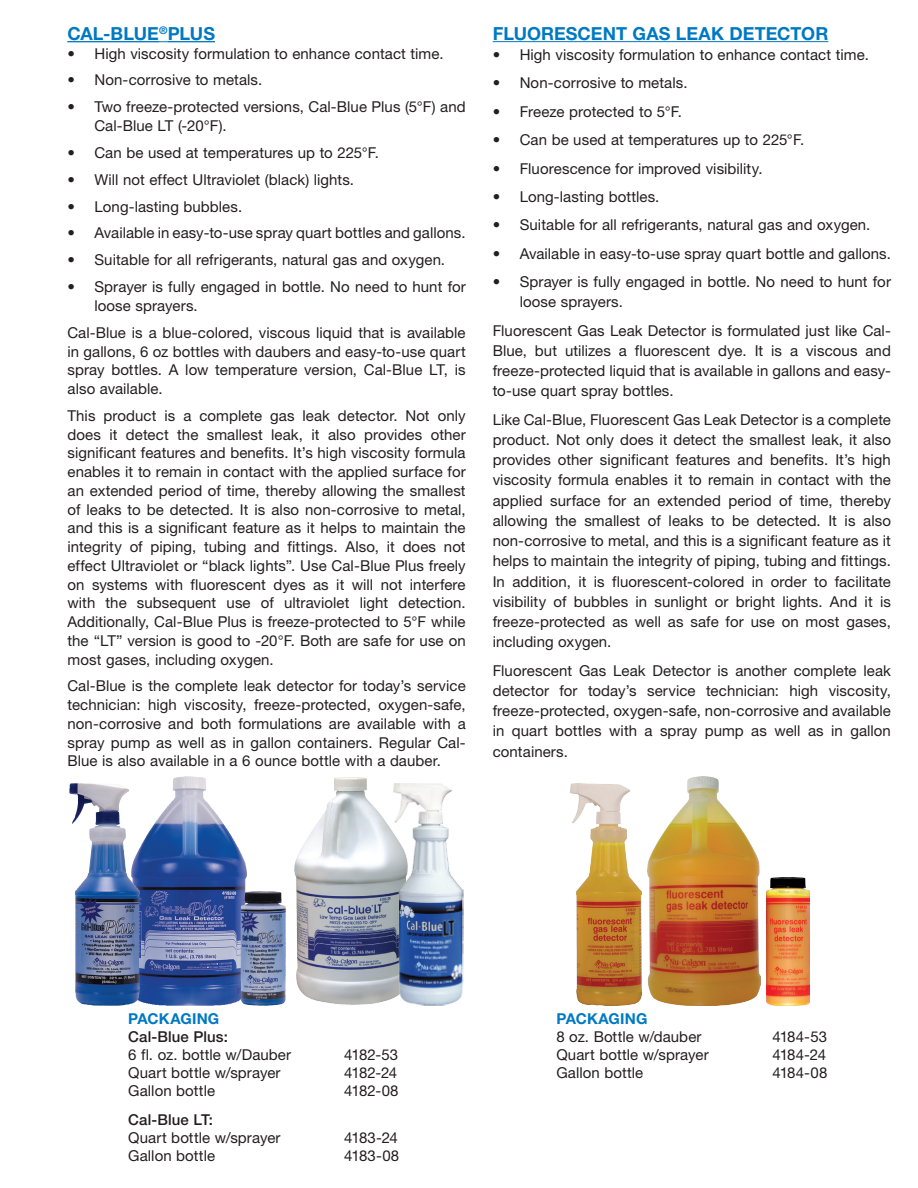
<style>
.page{position:relative;width:918px;height:1188px;background:#fff}
.page>*{position:absolute;margin:0;border:0;box-sizing:border-box;transform-origin:0 0}
._6__Text_1{font:700 18px "Helvetica Neue LT Pro";color:#0079c2}
._6__Text_1-2{font:15px/18.8px "Helvetica Neue LT Pro";letter-spacing:.005em;color:#231f20;text-align:justify}
._6__Text_1-3{font:700 15px "Helvetica Neue LT Pro";letter-spacing:.01em;color:#0079c2}
.s1{font-weight:500}
</style>
<div class="page">
<hr style="left:493px;top:41px;width:335px;height:1px;background:#0079c2">
<img style="left:294px;top:777px;width:99px;height:228px">
<img style="left:140px;top:776px;width:107px;height:230px">
<img style="left:393px;top:783px;width:71px;height:223px">
<img style="left:69px;top:783px;width:71px;height:223px">
<img style="left:240px;top:891px;width:46px;height:115px">
<hr style="left:68px;top:41px;width:147px;height:1px;background:#0079c2">
<img style="left:647px;top:776px;width:113px;height:230px">
<img style="left:766px;top:878px;width:44px;height:128px">
<img style="left:570px;top:783px;width:71px;height:223px">
<p class="_6__Text_1" style="left:68px;top:22px;width:149px">CAL-BLUE<sup>®</sup>PLUS</p>
<p class="_6__Text_1-2" style="left:68px;top:44px;width:378px">• High viscosity formulation to enhance contact time.</p>
<p class="_6__Text_1-2" style="left:68px;top:70px;width:196px">• Non-corrosive to metals.</p>
<p class="_6__Text_1-2" style="left:94px;top:97px;width:373px;text-indent:-27px">• Two freeze-protected versions, Cal-Blue Plus (5°F) and<br>Cal-Blue LT (-20°F).</p>
<p class="_6__Text_1-2" style="left:68px;top:143px;width:313px">• Can be used at temperatures up to 225°F.</p>
<p class="_6__Text_1-2" style="left:68px;top:170px;width:288px">• Will not effect Ultraviolet (black) lights.</p>
<p class="_6__Text_1-2" style="left:68px;top:197px;width:176px">• Long-lasting bubbles.</p>
<p class="_6__Text_1-2" style="left:68px;top:223px;width:400px">• Available in easy-to-use spray quart bottles and gallons.</p>
<p class="_6__Text_1-2" style="left:68px;top:250px;width:379px">• Suitable for all refrigerants, natural gas and oxygen.</p>
<p class="_6__Text_1-2" style="left:94px;top:277px;width:373px;text-indent:-27px">• Sprayer is fully engaged in bottle. No need to hunt for loose sprayers.</p>
<p class="_6__Text_1-2" style="left:68px;top:323px;width:400px">Cal-Blue is a blue-colored, viscous liquid that is available in gallons, 6 oz bottles with daubers and easy-to-use quart spray bottles. A low temperature version, Cal-Blue LT, is also available.</p>
<p class="_6__Text_1-2" style="left:68px;top:406px;width:400px">This product is a complete gas leak detector. Not only does it detect the smallest leak, it also provides other significant features and benefits. It’s high viscosity formula enables it to remain in contact with the applied surface for an extended period of time, thereby allowing the smallest of leaks to be detected. It is also non-corrosive to metal, and this is a significant feature as it helps to maintain the integrity of piping, tubing and fittings. Also, it does not effect Ultraviolet or “black lights”. Use Cal-Blue Plus freely on systems with fluorescent dyes as it will not interfere with the subsequent use of ultraviolet light detection.<br>Additionally, Cal-Blue Plus is freeze-protected to 5°F while the “LT” version is good to -20°F. Both are safe for use on most gases, including oxygen.</p>
<p class="_6__Text_1-2" style="left:68px;top:676px;width:400px">Cal-Blue is the complete leak detector for today’s service technician: high viscosity, freeze-protected, oxygen-safe, non-corrosive and both formulations are available with a spray pump as well as in gallon containers. Regular Cal-Blue is also available in a 6 ounce bottle with a dauber.</p>
<p class="_6__Text_1" style="left:493px;top:22px;width:337px">FLUORESCENT GAS LEAK DETECTOR</p>
<p class="_6__Text_1-2" style="left:493px;top:45px;width:378px">• High viscosity formulation to enhance contact time.</p>
<p class="_6__Text_1-2" style="left:493px;top:73px;width:196px">• Non-corrosive to metals.</p>
<p class="_6__Text_1-2" style="left:493px;top:102px;width:191px">• Freeze protected to 5°F.</p>
<p class="_6__Text_1-2" style="left:493px;top:130px;width:313px">• Can be used at temperatures up to 225°F.</p>
<p class="_6__Text_1-2" style="left:493px;top:158px;width:271px">• Fluorescence for improved visibility.</p>
<p class="_6__Text_1-2" style="left:493px;top:187px;width:168px">• Long-lasting bottles.</p>
<p class="_6__Text_1-2" style="left:493px;top:215px;width:379px">• Suitable for all refrigerants, natural gas and oxygen.</p>
<p class="_6__Text_1-2" style="left:493px;top:243px;width:400px">• Available in easy-to-use spray quart bottle and gallons.</p>
<p class="_6__Text_1-2" style="left:520px;top:271px;width:373px;line-height:20.2px;text-indent:-27px">• Sprayer is fully engaged in bottle. No need to hunt for loose sprayers.</p>
<p class="_6__Text_1-2" style="left:493px;top:320px;width:400px;line-height:20.2px">Fluorescent Gas Leak Detector is formulated just like Cal-Blue, but utilizes a fluorescent dye. It is a viscous and freeze-protected liquid that is available in gallons and easy&shy;to-use quart spray bottles.</p>
<p class="_6__Text_1-2" style="left:493px;top:409px;width:400px;line-height:20.2px">Like Cal-Blue, Fluorescent Gas Leak Detector is a complete product. Not only does it detect the smallest leak, it also provides other significant features and benefits. It’s high viscosity formula enables it to remain in contact with the applied surface for an extended period of time, thereby allowing the smallest of leaks to be detected. It is also non-corrosive to metal, and this is a significant feature as it helps to maintain the integrity of piping, tubing and fittings.<br>In addition, it is fluorescent-colored in order to facilitate visibility of bubbles in sunlight or bright lights. And it is freeze-protected as well as safe for use on most gases, including oxygen.</p>
<p class="_6__Text_1-2" style="left:493px;top:660px;width:400px;line-height:20.2px">Fluorescent Gas Leak Detector is another complete leak detector for today’s service technician: high viscosity, freeze-protected, oxygen-safe, non-corrosive and available in quart bottles with a spray pump as well as in gallon containers.</p>
<p class="_6__Text_1-3" style="left:128px;top:1010px;width:93px">PACKAGING</p>
<p class="_6__Text_1-2" style="left:128px;top:1028px;width:164px;line-height:18px"><span class="s1">Cal-Blue Plus:<br></span>6 fl. oz. bottle w/Dauber</p>
<p class="_6__Text_1-2" style="left:344px;top:1045px;width:56px">4182-53</p>
<p class="_6__Text_1-2" style="left:128px;top:1063px;width:154px">Quart bottle w/sprayer</p>
<p class="_6__Text_1-2" style="left:344px;top:1063px;width:54px">4182-24</p>
<p class="_6__Text_1-2" style="left:128px;top:1081px;width:88px">Gallon bottle</p>
<p class="_6__Text_1-2" style="left:344px;top:1081px;width:56px">4182-08</p>
<p class="_6__Text_1-2" style="left:128px;top:1110px;width:154px;line-height:18px"><span class="s1">Cal-Blue LT:<br></span>Quart bottle w/sprayer</p>
<p class="_6__Text_1-2" style="left:344px;top:1128px;width:55px">4183-24</p>
<p class="_6__Text_1-2" style="left:128px;top:1146px;width:88px">Gallon bottle</p>
<p class="_6__Text_1-2" style="left:344px;top:1146px;width:57px">4183-08</p>
<p class="_6__Text_1-3" style="left:556px;top:1010px;width:93px">PACKAGING</p>
<p class="_6__Text_1-2" style="left:556px;top:1027px;width:147px">8 oz. Bottle w/dauber</p>
<p class="_6__Text_1-2" style="left:772px;top:1027px;width:56px">4184-53</p>
<p class="_6__Text_1-2" style="left:556px;top:1045px;width:154px">Quart bottle w/sprayer</p>
<p class="_6__Text_1-2" style="left:772px;top:1045px;width:55px">4184-24</p>
<p class="_6__Text_1-2" style="left:556px;top:1063px;width:88px">Gallon bottle</p>
<p class="_6__Text_1-2" style="left:772px;top:1063px;width:56px">4184-08</p>
</div>
